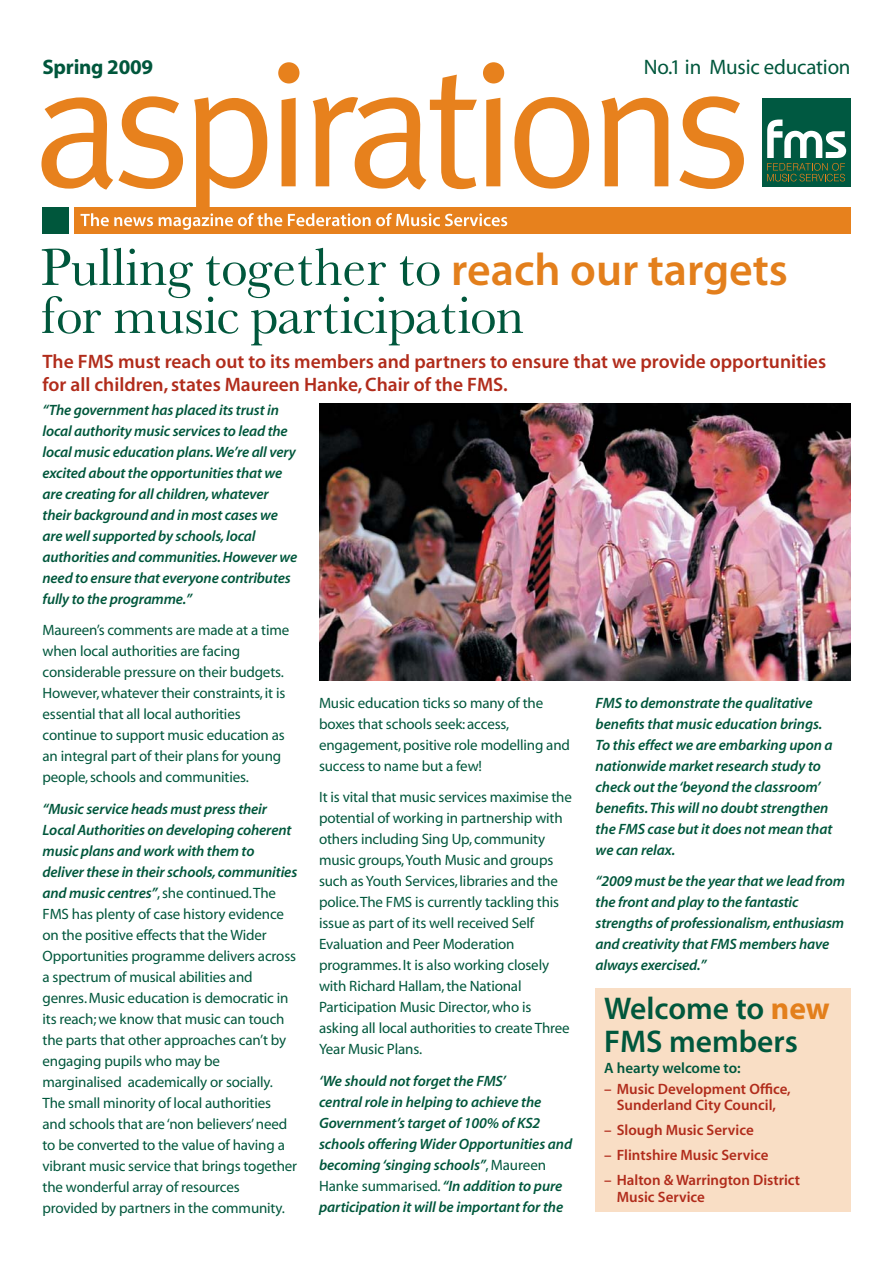
<style>
.page{position:relative;width:893px;height:1263px;background:#fff}
.page>*{position:absolute;margin:0;border:0;box-sizing:border-box;transform-origin:0 0}
.t1{font:54px/48px "Baskerville No 2 BT";letter-spacing:-.035em;color:#00573c}
.t2{font:31.5px/33px "Myriad MM 565 600";color:#00573c}
.t3{font:21px "Myriad MM 400 600";letter-spacing:-.01em;color:#00573c}
.t4{font:21px "Myriad MM 700 600";letter-spacing:-.01em;color:#00573c}
.t5{font:19.5px/22.5px "Myriad MM 565 600";color:#b12c1b}
.t6{font:15px/21px "Myriad MM 400 600";letter-spacing:-.01em;color:#00573c}
.t7{font:15px/21px "Myriad MM It 565 600";letter-spacing:-.01em;color:#00573c}
.t8{font:15px/16.5px "Myriad MM 565 600";color:#b12c1b;text-align:center}
.t9{font:15px "Myriad MM 565 600";color:#00573c}
.s1{font-family:"Myriad MM 565 600";font-size:45.75px;color:#e37f1c}
.s2{font-family:"Myriad MM It 565 600"}
.s3{font-family:"Myriad MM 400 600"}
.s4{font-family:"Myriad MM 700 600";color:#e37f1c}
</style>
<div class="page">
<svg style="left:514px;top:97px;width:75px;height:92px"></svg>
<svg style="left:601px;top:98px;width:67px;height:88px"></svg>
<svg style="left:679px;top:96px;width:65px;height:93px"></svg>
<div style="left:74px;top:207px;width:776px;height:27px;background:#e7811d"></div>
<svg style="left:41px;top:62px;width:466px;height:168px"></svg>
<div style="left:42px;top:207px;width:27px;height:27px;background:#00573c"></div>
<div style="left:761px;top:98px;width:89px;height:88px;background:#005941"></div>
<svg style="left:767px;top:120px;width:79px;height:61px"></svg>
<img style="left:319px;top:404px;width:531px;height:276px">
<div style="left:595px;top:989px;width:255px;height:223px;background:#f9dec5"></div>
<h3 class="t4" style="left:43px;top:59px;width:112px">Spring 2009</h3>
<h3 class="t3" style="left:643px;top:59px;width:208px">No.1 in Music education</h3>
<h1 class="t1" style="left:40px;top:248px;width:749px">Pulling together to <span class="s1">reach our targets </span>for music participation</h1>
<h3 class="t5" style="left:43px;top:352px;width:785px">The FMS must reach out to its members and partners to ensure that we provide opportunities for all children, states Maureen Hanke, Chair of the FMS.</h3>
<p class="t7" style="left:43px;top:400px;width:256px">“The government has placed its trust in local authority music services to lead the local music education plans.We’re all very excited about the opportunities that we are creating for all children, whatever their background and in most cases we are well supported by schools, local authorities and communities. However we need to ensure that everyone contributes fully to the programme.”</p>
<p class="t6" style="left:43px;top:621px;width:248px">Maureen’s comments are made at a time when local authorities are facing considerable pressure on their budgets.<br>However, whatever their constraints, it is essential that all local authorities continue to support music education as an integral part of their plans for young people, schools and communities.</p>
<p class="t7" style="left:43px;top:799px;width:256px">“Music service heads must press their Local Authorities on developing coherent music plans and work with them to deliver these in their schools, communities</p>
<p class="t6" style="left:43px;top:883px;width:256px"><span class="s2">and music centres”</span>, she continued.The FMS has plenty of case history evidence on the positive effects that the Wider Opportunities programme delivers across a spectrum of musical abilities and genres. Music education is democratic in its reach; we know that music can touch the parts that other approaches can’t by engaging pupils who may be marginalised academically or socially.<br>The small minority of local authorities and schools that are ‘non believers’need to be converted to the value of having a vibrant music service that brings together the wonderful array of resources provided by partners in the community.</p>
<p class="t6" style="left:319px;top:694px;width:252px">Music education ticks so many of the boxes that schools seek: access, engagement, positive role modelling and success to name but a few!</p>
<p class="t6" style="left:319px;top:788px;width:254px">It is vital that music services maximise the potential of working in partnership with others including Sing Up, community music groups,Youth Music and groups such as Youth Services, libraries and the police.The FMS is currently tackling this issue as part of its well received Self Evaluation and Peer Moderation programmes. It is also working closely with Richard Hallam, the National Participation Music Director, who is asking all local authorities to create Three Year Music Plans.</p>
<p class="t7" style="left:319px;top:1072px;width:255px">‘We should not forget the FMS’<br>central role in helping to achieve the Government’s target of 100% of KS2 schools offering Wider Opportunities and becoming ‘singing schools”<span class="s3">, Maureen Hanke summarised.</span> “In addition to pure participation it will be important for the</p>
<p class="t7" style="left:595px;top:694px;width:238px">FMS to demonstrate the qualitative benefits that music education brings.<br>To this effect we are embarking upon a nationwide market research study to check out the ‘beyond the classroom’ benefits.This will no doubt strengthen the FMS case but it does not mean that we can relax.</p>
<p class="t7" style="left:595px;top:872px;width:251px">“2009 must be the year that we lead from the front and play to the fantastic strengths of professionalism, enthusiasm and creativity that FMS members have always exercised.”</p>
<h2 class="t2" style="left:604px;top:995px;width:227px">Welcome to <span class="s4">new<br></span>FMS members</h2>
<p class="t9" style="left:604px;top:1063px;width:138px">A hearty welcome to:</p>
<p class="t8" style="left:604px;top:1082px;width:188px">– Music Development Office,<br>Sunderland City Council,</p>
<p class="t8" style="left:604px;top:1124px;width:151px">– Slough Music Service</p>
<p class="t8" style="left:604px;top:1149px;width:166px">– Flintshire Music Service</p>
<p class="t8" style="left:617px;top:1174px;width:185px;text-align:left;text-indent:-13px">– Halton &amp; Warrington District<br>Music Service</p>
</div>
